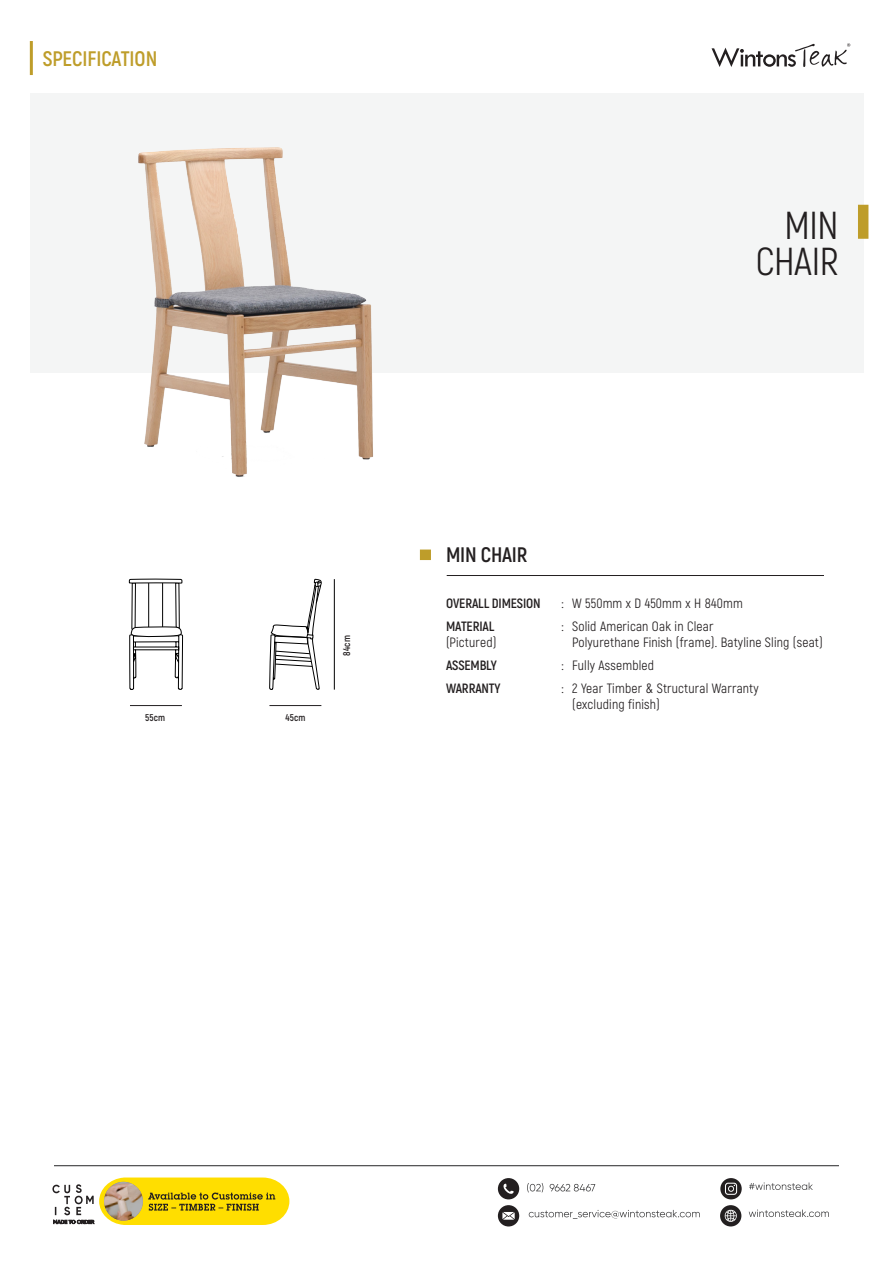
<style>
.page{position:relative;width:893px;height:1263px;background:#fff}
.page>*{position:absolute;margin:0;border:0;box-sizing:border-box;transform-origin:0 0}
.Product_Name{font:39px/36px "Akrobat";letter-spacing:-.01em;color:#231f20;text-align:right}
.t1{font:700 21px "Akrobat";color:#be9d2a}
.Product_Copy{font:700 21px "Akrobat";letter-spacing:-.01em;color:#231f20}
.Product_Copy-2{font:13.5px/16.5px "Akrobat";letter-spacing:.015em;color:#231f20}
.Product_Copy-3{font:700 13.5px "Akrobat";letter-spacing:-.01em;color:#231f20}
.t2{font:700 9.75px "Akrobat";letter-spacing:.02em;color:#231f20}
</style>
<div class="page">
<hr style="left:447px;top:575px;width:377px;height:1px;background:#231f20">
<svg style="left:711px;top:43px;width:139px;height:24px"></svg>
<div style="left:30px;top:93px;width:833px;height:279px;background:#f4f5f5"></div>
<div style="left:858px;top:205px;width:10px;height:34px;background:#be9d2a"></div>
<div style="left:420px;top:549px;width:11px;height:11px;background:#be9d2a"></div>
<svg style="left:52px;top:1177px;width:237px;height:48px"></svg>
<hr style="left:54px;top:1165px;width:785px;height:1px;background:#3e3e3f">
<div style="left:498px;top:1178px;width:21px;height:21px;background:#231f20;border-radius:50%"></div>
<svg style="left:503px;top:1184px;width:11px;height:10px"></svg>
<svg style="left:527px;top:1183px;width:68px;height:9px"></svg>
<img style="left:29px;top:41px;width:680px;height:436px">
<svg style="left:720px;top:1178px;width:22px;height:21px"></svg>
<svg style="left:725px;top:1183px;width:12px;height:12px"></svg>
<svg style="left:749px;top:1182px;width:64px;height:8px"></svg>
<div style="left:498px;top:1205px;width:21px;height:21px;background:#231f20;border-radius:50%"></div>
<svg style="left:502px;top:1212px;width:13px;height:8px"></svg>
<svg style="left:529px;top:1210px;width:171px;height:9px"></svg>
<div style="left:720px;top:1205px;width:21px;height:21px;background:#231f20;border-radius:50%"></div>
<svg style="left:724px;top:1209px;width:13px;height:13px"></svg>
<svg style="left:749px;top:1209px;width:80px;height:8px"></svg>
<hr style="left:130px;top:705px;width:52px;height:1px;background:#231f20">
<hr style="left:269px;top:705px;width:52px;height:1px;background:#231f20">
<hr style="left:334px;top:579px;width:1px;height:111px;background:#000">
<svg style="left:269px;top:579px;width:53px;height:111px"></svg>
<svg style="left:129px;top:579px;width:54px;height:111px"></svg>
<p class="t1" style="left:43px;top:45px;width:116px">SPECIFICATION</p>
<p class="Product_Name" style="left:756px;top:207px;width:84px">MIN<br>CHAIR</p>
<p class="t2" style="left:145px;top:711px;width:22px">55cm</p>
<p class="t2" style="left:285px;top:711px;width:22px">45cm</p>
<p class="t2" style="left:341px;top:656px;width:22px;rotate:-90deg">84cm</p>
<p class="Product_Copy" style="left:446px;top:541px;width:83px">MIN CHAIR</p>
<p class="Product_Copy-3" style="left:446px;top:595px;width:96px">OVERALL DIMESION</p>
<p class="Product_Copy-2" style="left:562px;top:595px;width:183px">: W 550mm x D 450mm x H 840mm</p>
<p class="Product_Copy-3" style="left:446px;top:617px;width:50px">MATERIAL</p>
<p class="Product_Copy-2" style="left:562px;top:618px;width:153px">: Solid American Oak in Clear</p>
<p class="Product_Copy-2" style="left:446px;top:634px;width:52px">(Pictured)</p>
<p class="Product_Copy-2" style="left:572px;top:634px;width:252px">Polyurethane Finish (frame). Batyline Sling (seat)</p>
<p class="Product_Copy-3" style="left:446px;top:657px;width:52px">ASSEMBLY</p>
<p class="Product_Copy-2" style="left:562px;top:657px;width:94px">: Fully Assembled</p>
<p class="Product_Copy-3" style="left:446px;top:680px;width:56px">WARRANTY</p>
<p class="Product_Copy-2" style="left:572px;top:680px;width:188px;text-indent:-11px">: 2 Year Timber &amp; Structural Warranty (excluding finish)</p>
</div>
